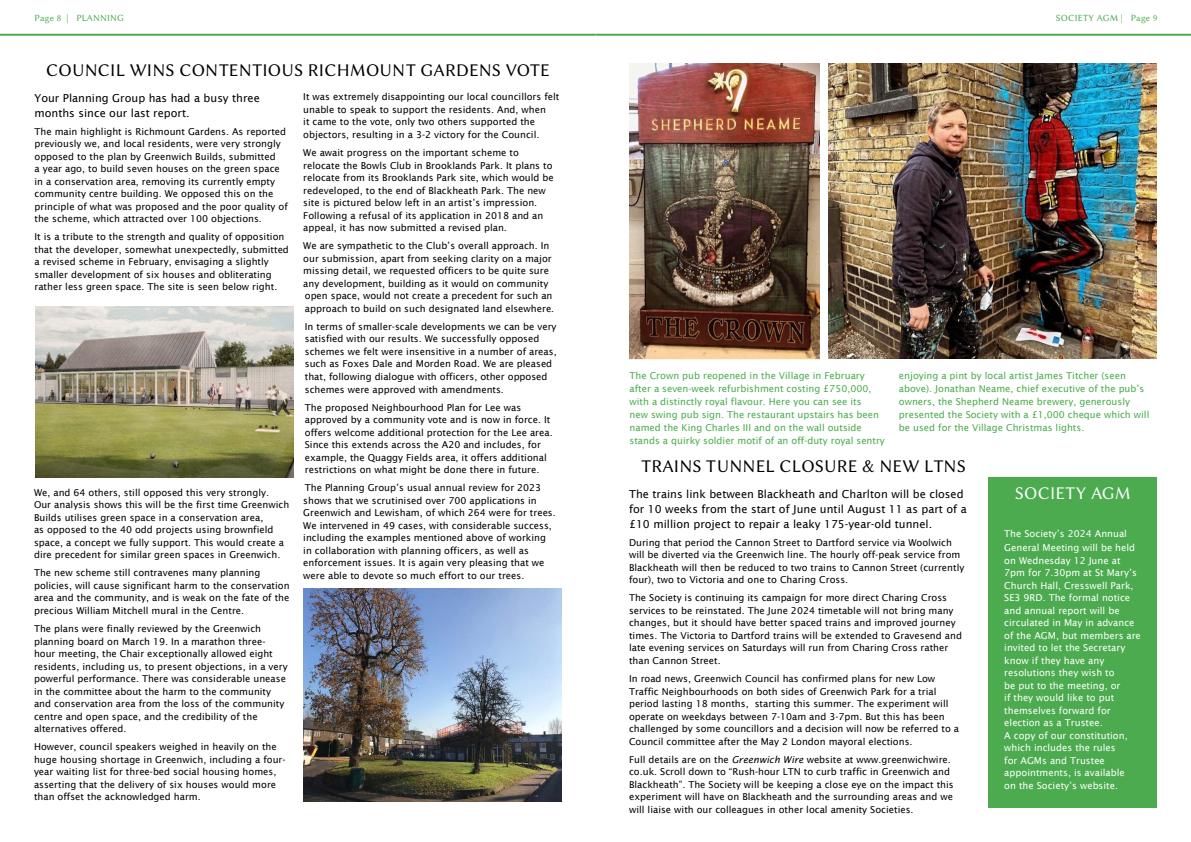
<style>
.page{position:relative;width:1191px;height:842px;background:#fff}
.page>*{position:absolute;margin:0;border:0;box-sizing:border-box;transform-origin:0 0}
.t1{font:18px "Lin Biolinum O";letter-spacing:.01em;color:#000}
.t2{font:18px "Lin Biolinum O";letter-spacing:.01em;color:#fff}
.t3{font:11px/15px "Lucida Sans";color:#000}
.t4{font:9.5px/12.5px "Lucida Sans";color:#000}
.t5{font:9.5px/13px "Lucida Sans";color:#4bab4e}
.t6{font:9.5px/12.5px "Lucida Sans";color:#fff}
.t7{font:9.5px "Lin Biolinum O";letter-spacing:.02em;color:#4bab4e}
.s1{font-style:italic}
</style>
<div class="page">
<hr style="left:0;top:34px;width:595px;height:2px;background:#4bab4e">
<hr style="left:595px;top:34px;width:596px;height:2px;background:#4bab4e">
<div style="left:988px;top:477px;width:169px;height:331px;background:#4bab4e"></div>
<img style="left:629px;top:64px;width:190px;height:296px">
<img style="left:36px;top:307px;width:257px;height:170px">
<img style="left:303px;top:588px;width:258px;height:214px">
<img style="left:829px;top:64px;width:328px;height:295px">
<p class="t7" style="left:34px;top:12px;width:91px">Page 8 | PLANNING</p>
<p class="t7" style="left:1055px;top:12px;width:103px">SOCIETY AGM | Page 9</p>
<h1 class="t1" style="left:46px;top:60px;width:505px">COUNCIL WINS CONTENTIOUS RICHMOUNT GARDENS VOTE</h1>
<p class="t3" style="left:34px;top:90px;width:227px">Your Planning Group has had a busy three months since our last report.</p>
<p class="t4" style="left:34px;top:125px;width:255px">The main highlight is Richmount Gardens. As reported previously we, and local residents, were very strongly opposed to the plan by Greenwich Builds, submitted<br>a year ago, to build seven houses on the green space in a conservation area, removing its currently empty community centre building. We opposed this on the principle of what was proposed and the poor quality of the scheme, which attracted over 100 objections.</p>
<p class="t4" style="left:34px;top:231px;width:256px">It is a tribute to the strength and quality of opposition that the developer, somewhat unexpectedly, submitted a revised scheme in February, envisaging a slightly smaller development of six houses and obliterating rather less green space. The site is seen below right.</p>
<p class="t4" style="left:34px;top:486px;width:257px">We, and 64 others, still opposed this very strongly.<br>Our analysis shows this will be the first time Greenwich Builds utilises green space in a conservation area,<br>as opposed to the 40 odd projects using brownfield space, a concept we fully support. This would create a dire precedent for similar green spaces in Greenwich.</p>
<p class="t4" style="left:34px;top:567px;width:257px">The new scheme still contravenes many planning policies, will cause significant harm to the conservation area and the community, and is weak on the fate of the precious William Mitchell mural in the Centre.</p>
<p class="t4" style="left:34px;top:622px;width:255px">The plans were finally reviewed by the Greenwich planning board on March 19. In a marathon three&shy;hour meeting, the Chair exceptionally allowed eight residents, including us, to present objections, in a very powerful performance. There was considerable unease in the committee about the harm to the community and conservation area from the loss of the community centre and open space, and the credibility of the alternatives offered.</p>
<p class="t4" style="left:34px;top:741px;width:253px">However, council speakers weighed in heavily on the huge housing shortage in Greenwich, including a four&shy;year waiting list for three-bed social housing homes, asserting that the delivery of six houses would more than offset the acknowledged harm.</p>
<p class="t4" style="left:303px;top:91px;width:258px">It was extremely disappointing our local councillors felt unable to speak to support the residents. And, when<br>it came to the vote, only two others supported the objectors, resulting in a 3-2 victory for the Council.</p>
<p class="t4" style="left:303px;top:146px;width:252px">We await progress on the important scheme to relocate the Bowls Club in Brooklands Park. It plans to relocate from its Brooklands Park site, which would be redeveloped, to the end of Blackheath Park. The new site is pictured below left in an artist’s impression.<br>Following a refusal of its application in 2018 and an appeal, it has now submitted a revised plan.</p>
<p class="t4" style="left:303px;top:240px;width:252px">We are sympathetic to the Club’s overall approach. In our submission, apart from seeking clarity on a major missing detail, we requested officers to be quite sure any development, building as it would on community open space, would not create a precedent for such an approach to build on such designated land elsewhere.</p>
<p class="t4" style="left:305px;top:320px;width:253px">In terms of smaller-scale developments we can be very satisfied with our results. We successfully opposed schemes we felt were insensitive in a number of areas, such as Foxes Dale and Morden Road. We are pleased that, following dialogue with officers, other opposed schemes were approved with amendments.</p>
<p class="t4" style="left:305px;top:401px;width:249px">The proposed Neighbourhood Plan for Lee was approved by a community vote and is now in force. It offers welcome additional protection for the Lee area.<br>Since this extends across the A20 and includes, for example, the Quaggy Fields area, it offers additional restrictions on what might be done there in future.</p>
<p class="t4" style="left:303px;top:482px;width:254px">The Planning Group’s usual annual review for 2023 shows that we scrutinised over 700 applications in Greenwich and Lewisham, of which 264 were for trees.<br>We intervened in 49 cases, with considerable success, including the examples mentioned above of working in collaboration with planning officers, as well as enforcement issues. It is again very pleasing that we were able to devote so much effort to our trees.</p>
<p class="t5" style="left:629px;top:369px;width:257px">The Crown pub reopened in the Village in February after a seven-week refurbishment costing £750,000, with a distinctly royal flavour. Here you can see its<br>new swing pub sign. The restaurant upstairs has been named the King Charles III and on the wall outside stands a quirky soldier motif of an off-duty royal sentry</p>
<p class="t5" style="left:899px;top:369px;width:252px">enjoying a pint by local artist James Titcher (seen above). Jonathan Neame, chief executive of the pub’s owners, the Shepherd Neame brewery, generously presented the Society with a £1,000 cheque which will be used for the Village Christmas lights.</p>
<h1 class="t1" style="left:641px;top:456px;width:326px">TRAINS TUNNEL CLOSURE &amp; NEW LTNS</h1>
<p class="t3" style="left:629px;top:486px;width:339px">The trains link between Blackheath and Charlton will be closed for 10 weeks from the start of June until August 11 as part of a £10 million project to repair a leaky 175-year-old tunnel.</p>
<p class="t4" style="left:629px;top:536px;width:337px">During that period the Cannon Street to Dartford service via Woolwich will be diverted via the Greenwich line. The hourly off-peak service from Blackheath will then be reduced to two trains to Cannon Street (currently four), two to Victoria and one to Charing Cross.</p>
<p class="t4" style="left:629px;top:592px;width:334px">The Society is continuing its campaign for more direct Charing Cross services to be reinstated. The June 2024 timetable will not bring many changes, but it should have better spaced trains and improved journey times. The Victoria to Dartford trains will be extended to Gravesend and late evening services on Saturdays will run from Charing Cross rather than Cannon Street.</p>
<p class="t4" style="left:629px;top:672px;width:331px">In road news, Greenwich Council has confirmed plans for new Low Traffic Neighbourhoods on both sides of Greenwich Park for a trial period lasting 18 months, starting this summer. The experiment will operate on weekdays between 7-10am and 3-7pm. But this has been challenged by some councillors and a decision will now be referred to a Council committee after the May 2 London mayoral elections.</p>
<p class="t4" style="left:629px;top:753px;width:326px">Full details are on the <span class="s1">Greenwich Wire</span> website at www.greenwichwire. co.uk. Scroll down to “Rush-hour LTN to curb traffic in Greenwich and Blackheath”. The Society will be keeping a close eye on the impact this experiment will have on Blackheath and the surrounding areas and we will liaise with our colleagues in other local amenity Societies.</p>
<h1 class="t2" style="left:1015px;top:483px;width:117px">SOCIETY AGM</h1>
<p class="t6" style="left:1004px;top:527px;width:132px;line-height:14px">The Society’s 2024 Annual<br>General Meeting will be held</p>
<p class="t6" style="left:1004px;top:554px;width:138px">on Wednesday 12 June at<br>7pm for 7.30pm at St Mary’s<br>Church Hall, Cresswell Park,<br>SE3 9RD. The formal notice and annual report will be circulated in May in advance of the AGM, but members are invited to let the Secretary know if they have any resolutions they wish to<br>be put to the meeting, or<br>if they would like to put themselves forward for election as a Trustee.<br>A copy of our constitution, which includes the rules<br>for AGMs and Trustee appointments, is available<br>on the Society’s website.</p>
</div>
